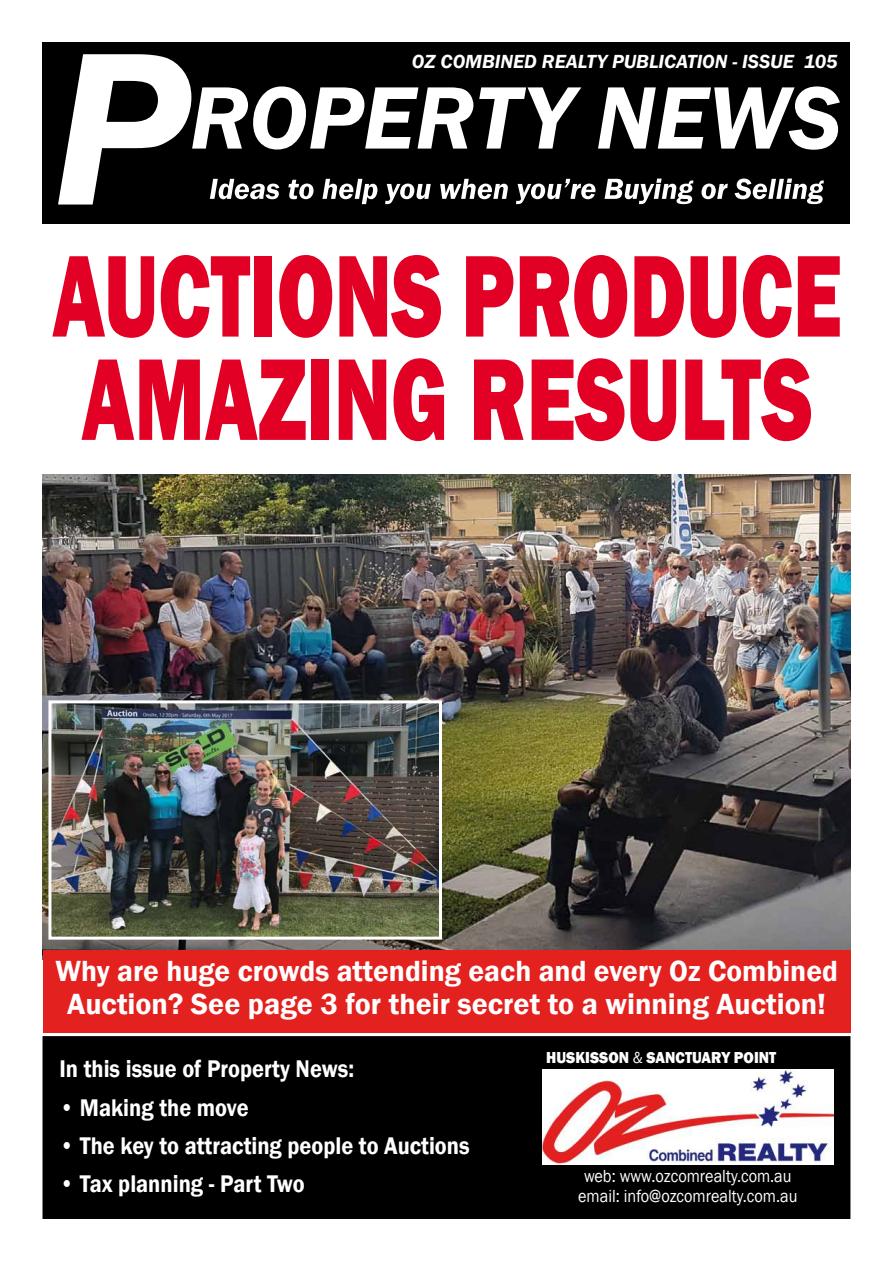
<style>
.page{position:relative;width:893px;height:1263px;background:#fff}
.page>*{position:absolute;margin:0;border:0;box-sizing:border-box;transform-origin:0 0}
.t1{font:800 120.45px/103.4px "Franklin Gothic";color:#e20025;scale:.69 1}
.t2{font:600 30px/33px "Franklin Gothic";color:#fff;text-align:center}
.t3{font:600 24.75px "Franklin Gothic";color:#fff;scale:.9 1}
.t4{font:italic 600 19.5px "Franklin Gothic";color:#fff}
.t5{font:18px/19.5px "Franklin Gothic";color:#fff;text-align:center;scale:.9 1}
.t6{font:800 16.35px "Franklin Gothic";color:#fff;scale:.92 1}
.s1{font-weight:400}
</style>
<div class="page">
<img style="left:42px;top:474px;width:808px;height:486px">
<div style="left:42px;top:43px;width:808px;height:181px;background:#000"></div>
<svg style="left:58px;top:54px;width:782px;height:151px"></svg>
<div style="left:43px;top:1037px;width:807px;height:181px;background:#000"></div>
<div style="left:43px;top:1036px;width:807px;height:183px;border:2px solid #000"></div>
<img style="left:542px;top:1069px;width:291px;height:96px">
<div style="left:43px;top:950px;width:808px;height:82px;background:#e3211f"></div>
<img style="left:52px;top:704px;width:386px;height:232px">
<div style="left:48px;top:700px;width:394px;height:240px;border:3px solid #fff"></div>
<p class="t4" style="left:412px;top:49px;width:427px">OZ COMBINED REALTY PUBLICATION - ISSUE 105</p>
<h1 class="t1" style="left:52px;top:244px;width:1146px">AUCTIONS PRODUCE<br>AMAZING RESULTS</h1>
<p class="t2" style="left:55px;top:955px;width:784px">Why are huge crowds attending each and every Oz Combined<br>Auction? See page 3 for their secret to a winning Auction!</p>
<p class="t3" style="left:60px;top:1054px;width:329px">In this issue of Property News:</p>
<p class="t3" style="left:60px;top:1092px;width:212px">• Making the move</p>
<p class="t3" style="left:60px;top:1130px;width:457px">• The key to attracting people to Auctions</p>
<p class="t3" style="left:60px;top:1168px;width:274px">• Tax planning - Part Two</p>
<p class="t6" style="left:546px;top:1047px;width:252px">HUSKISSON <span class="s1">&amp;</span> SANCTUARY POINT</p>
<p class="t5" style="left:578px;top:1167px;width:245px">web: www.ozcomrealty.com.au email: info@ozcomrealty.com.au</p>
</div>
